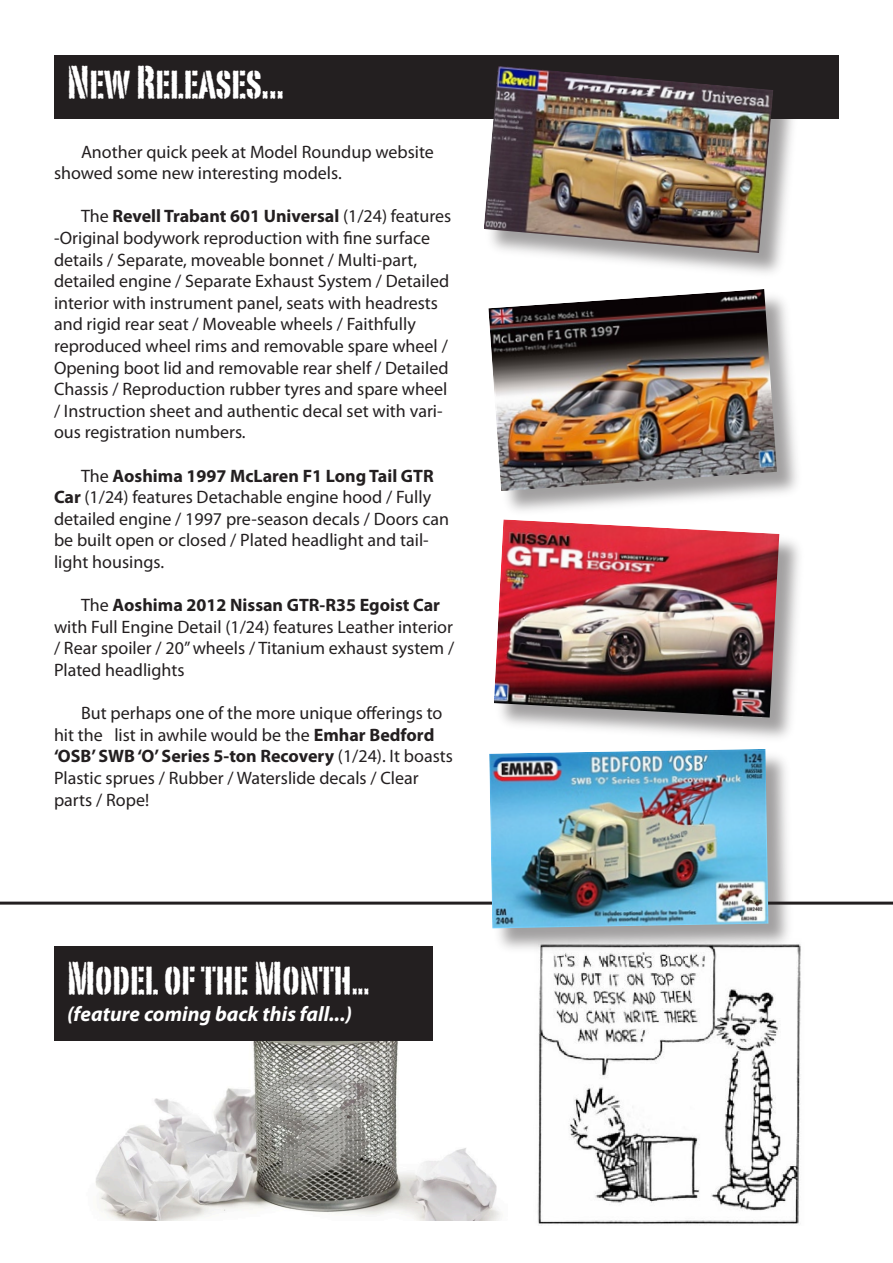
<style>
.page{position:relative;width:893px;height:1263px;background:#fff}
.page>*{position:absolute;margin:0;border:0;box-sizing:border-box;transform-origin:0 0}
.t1{font:45px "Portago ITCTT";color:#fff}
.t2{font:italic 700 21px "Myriad Pro";color:#fff}
.t3{font:18px/21.6px "Myriad Pro";color:#231f20}
.t4{font:700 18px "Myriad Pro";color:#231f20}
.s1{font-weight:400}
.s2{font-weight:700}
.s3{font-size:36px}
</style>
<div class="page">
<img style="left:95px;top:1001px;width:407px;height:219px">
<img style="left:537px;top:944px;width:264px;height:280px">
<hr style="left:0;top:902px;width:893px;height:3px;background:#231f20">
<div style="left:54px;top:947px;width:378px;height:94px;background:#231f20"></div>
<div style="left:54px;top:56px;width:785px;height:62px;background:#231f20"></div>
<div style="left:489px;top:290px;width:315px;height:228px;background:#231f20;opacity:.43"></div>
<img style="left:488px;top:289px;width:289px;height:202px">
<div style="left:484px;top:67px;width:316px;height:213px;background:#231f20;opacity:.43"></div>
<img style="left:484px;top:66px;width:289px;height:187px">
<div style="left:495px;top:520px;width:311px;height:225px;background:#231f20;opacity:.43"></div>
<img style="left:494px;top:519px;width:285px;height:199px">
<div style="left:490px;top:750px;width:305px;height:206px;background:#231f20;opacity:.43"></div>
<img style="left:489px;top:749px;width:280px;height:179px">
<p class="t1" style="left:67px;top:54px;width:218px">New Releases...</p>
<p class="t3" style="left:54px;top:140px;width:381px;text-indent:27px">Another quick peek at Model Roundup website showed some new interesting models.</p>
<p class="t4" style="left:81px;top:204px;width:372px"><span class="s1">The</span> Revell Trabant 601 Universal <span class="s1">(1/24) features</span></p>
<p class="t3" style="left:54px;top:227px;width:397px">-Original bodywork reproduction with fine surface details / Separate, moveable bonnet / Multi-part, detailed engine / Separate Exhaust System / Detailed interior with instrument panel, seats with headrests and rigid rear seat / Moveable wheels / Faithfully reproduced wheel rims and removable spare wheel / Opening boot lid and removable rear shelf / Detailed Chassis / Reproduction rubber tyres and spare wheel / Instruction sheet and authentic decal set with vari&shy;ous registration numbers.</p>
<p class="t3" style="left:54px;top:464px;width:397px;text-indent:27px">The <span class="s2">Aoshima 1997 McLaren F1 Long Tail GTR Car</span> (1/24) features Detachable engine hood / Fully detailed engine / 1997 pre-season decals / Doors can be built open or closed / Plated headlight and tail&shy;light housings.</p>
<p class="t3" style="left:54px;top:594px;width:402px;text-indent:27px">The <span class="s2">Aoshima 2012 Nissan GTR-R35 Egoist Car </span>with Full Engine Detail (1/24) features Leather interior / Rear spoiler / 20” wheels / Titanium exhaust system / Plated headlights</p>
<p class="t3" style="left:54px;top:702px;width:400px;text-indent:27px">But perhaps one of the more unique offerings to hit the list in awhile would be the <span class="s2">Emhar Bedford ‘OSB’ SWB ‘O’ Series 5-ton Recovery</span> (1/24). It boasts Plastic sprues / Rubber / Waterslide decals / Clear parts / Rope!</p>
<p class="t1" style="left:67px;top:949px;width:304px">Model of the Month<span class="s3">...</span></p>
<p class="t2" style="left:67px;top:1000px;width:287px">(feature coming back this fall...)</p>
</div>
